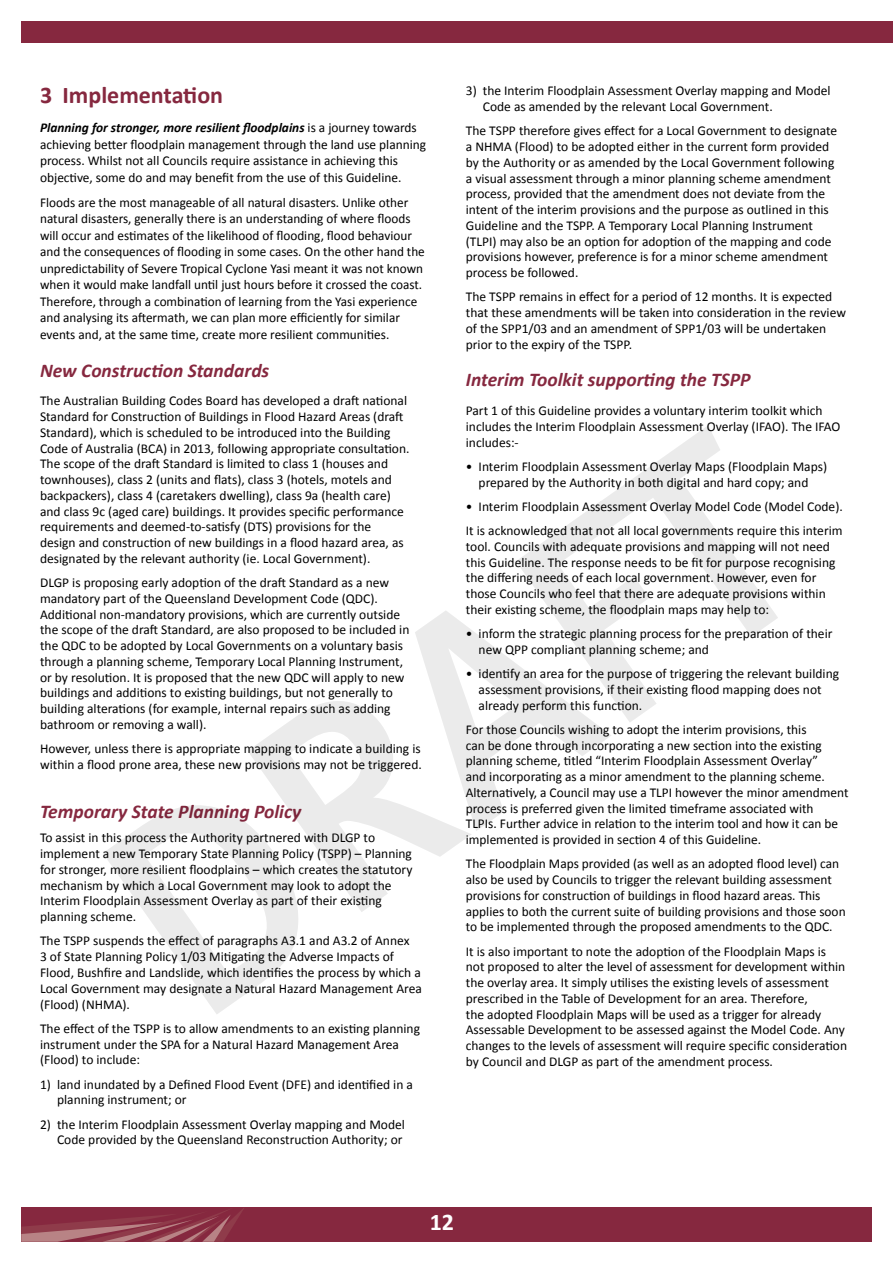
<style>
.page{position:relative;width:893px;height:1263px;background:#fff}
.page>*{position:absolute;margin:0;border:0;box-sizing:border-box;transform-origin:0 0}
.t1{font:700 24px "Calibri";color:#86283f}
.t2{font:700 24px "Calibri";color:#fff}
.t3{font:italic 700 19.5px "Calibri";color:#86283f}
.t4{font:13.5px/15.8px "Calibri";color:#000}
.s1{font-weight:700;font-style:italic}
</style>
<div class="page">
<div style="left:21px;top:21px;width:872px;height:22px;background:#86283f"></div>
<div style="left:21px;top:1208px;width:851px;height:34px;background:#86283f"></div>
<svg style="left:21px;top:1208px;width:223px;height:34px"></svg>
<svg style="left:103px;top:426px;width:675px;height:588px"></svg>
<h1 class="t1" style="left:40px;top:80px;width:185px">3 Implementation</h1>
<p class="t4" style="left:40px;top:119px;width:388px;line-height:16.5px"><span class="s1">Planning for stronger, more resilient floodplains</span> is a journey towards achieving better floodplain management through the land use planning process. Whilst not all Councils require assistance in achieving this objective, some do and may benefit from the use of this Guideline.</p>
<p class="t4" style="left:40px;top:193px;width:386px;line-height:16.5px">Floods are the most manageable of all natural disasters. Unlike other natural disasters, generally there is an understanding of where floods will occur and estimates of the likelihood of flooding, flood behaviour and the consequences of flooding in some cases. On the other hand the unpredictability of Severe Tropical Cyclone Yasi meant it was not known when it would make landfall until just hours before it crossed the coast.<br>Therefore, through a combination of learning from the Yasi experience and analysing its aftermath, we can plan more efficiently for similar events and, at the same time, create more resilient communities.</p>
<h2 class="t3" style="left:40px;top:358px;width:231px">New Construction Standards</h2>
<p class="t4" style="left:40px;top:392px;width:371px">The Australian Building Codes Board has developed a draft national Standard for Construction of Buildings in Flood Hazard Areas (draft Standard), which is scheduled to be introduced into the Building Code of Australia (BCA) in 2013, following appropriate consultation.<br>The scope of the draft Standard is limited to class 1 (houses and townhouses), class 2 (units and flats), class 3 (hotels, motels and backpackers), class 4 (caretakers dwelling), class 9a (health care) and class 9c (aged care) buildings. It provides specific performance requirements and deemed-to-satisfy (DTS) provisions for the design and construction of new buildings in a flood hazard area, as designated by the relevant authority (ie. Local Government).</p>
<p class="t4" style="left:40px;top:574px;width:371px">DLGP is proposing early adoption of the draft Standard as a new mandatory part of the Queensland Development Code (QDC).<br>Additional non-mandatory provisions, which are currently outside the scope of the draft Standard, are also proposed to be included in the QDC to be adopted by Local Governments on a voluntary basis through a planning scheme, Temporary Local Planning Instrument, or by resolution. It is proposed that the new QDC will apply to new buildings and additions to existing buildings, but not generally to building alterations (for example, internal repairs such as adding bathroom or removing a wall).</p>
<p class="t4" style="left:40px;top:740px;width:383px">However, unless there is appropriate mapping to indicate a building is within a flood prone area, these new provisions may not be triggered.</p>
<h2 class="t3" style="left:40px;top:800px;width:263px">Temporary State Planning Policy</h2>
<p class="t4" style="left:40px;top:829px;width:374px">To assist in this process the Authority partnered with DLGP to implement a new Temporary State Planning Policy (TSPP) – Planning for stronger, more resilient floodplains – which creates the statutory mechanism by which a Local Government may look to adopt the Interim Floodplain Assessment Overlay as part of their existing planning scheme.</p>
<p class="t4" style="left:40px;top:932px;width:383px">The TSPP suspends the effect of paragraphs A3.1 and A3.2 of Annex<br>3 of State Planning Policy 1/03 Mitigating the Adverse Impacts of Flood, Bushfire and Landslide, which identifies the process by which a Local Government may designate a Natural Hazard Management Area (Flood) (NHMA).</p>
<p class="t4" style="left:40px;top:1020px;width:381px">The effect of the TSPP is to allow amendments to an existing planning instrument under the SPA for a Natural Hazard Management Area (Flood) to include:</p>
<p class="t4" style="left:57px;top:1075px;width:357px;text-indent:-17px">1) land inundated by a Defined Flood Event (DFE) and identified in a planning instrument; or</p>
<p class="t4" style="left:40px;top:1115px;width:366px;text-align:right">2) the Interim Floodplain Assessment Overlay mapping and Model<br>Code provided by the Queensland Reconstruction Authority; or</p>
<p class="t4" style="left:483px;top:82px;width:349px;text-indent:-17px">3) the Interim Floodplain Assessment Overlay mapping and Model<br>Code as amended by the relevant Local Government.</p>
<p class="t4" style="left:466px;top:122px;width:373px">The TSPP therefore gives effect for a Local Government to designate a NHMA (Flood) to be adopted either in the current form provided by the Authority or as amended by the Local Government following a visual assessment through a minor planning scheme amendment process, provided that the amendment does not deviate from the intent of the interim provisions and the purpose as outlined in this Guideline and the TSPP. A Temporary Local Planning Instrument (TLPI) may also be an option for adoption of the mapping and code provisions however, preference is for a minor scheme amendment process be followed.</p>
<p class="t4" style="left:466px;top:288px;width:382px">The TSPP remains in effect for a period of 12 months. It is expected that these amendments will be taken into consideration in the review of the SPP1/03 and an amendment of SPP1/03 will be undertaken prior to the expiry of the TSPP.</p>
<h2 class="t3" style="left:466px;top:368px;width:286px">Interim Toolkit supporting the TSPP</h2>
<p class="t4" style="left:466px;top:402px;width:376px">Part 1 of this Guideline provides a voluntary interim toolkit which includes the Interim Floodplain Assessment Overlay (IFAO). The IFAO includes:-</p>
<p class="t4" style="left:466px;top:458px;width:363px;text-align:center">• Interim Floodplain Assessment Overlay Maps (Floodplain Maps) prepared by the Authority in both digital and hard copy; and</p>
<p class="t4" style="left:466px;top:493px;width:378px;line-height:24.3px">• Interim Floodplain Assessment Overlay Model Code (Model Code).<br>It is acknowledged that not all local governments require this interim</p>
<p class="t4" style="left:466px;top:538px;width:371px">tool. Councils with adequate provisions and mapping will not need this Guideline. The response needs to be fit for purpose recognising the differing needs of each local government. However, even for those Councils who feel that there are adequate provisions within their existing scheme, the floodplain maps may help to:</p>
<p class="t4" style="left:479px;top:625px;width:355px;text-indent:-13px">• inform the strategic planning process for the preparation of their new QPP compliant planning scheme; and</p>
<p class="t4" style="left:479px;top:665px;width:362px;text-indent:-13px">• identify an area for the purpose of triggering the relevant building assessment provisions, if their existing flood mapping does not already perform this function.</p>
<p class="t4" style="left:466px;top:721px;width:384px">For those Councils wishing to adopt the interim provisions, this<br>can be done through incorporating a new section into the existing planning scheme, titled “Interim Floodplain Assessment Overlay”<br>and incorporating as a minor amendment to the planning scheme.<br>Alternatively, a Council may use a TLPI however the minor amendment process is preferred given the limited timeframe associated with<br>TLPIs. Further advice in relation to the interim tool and how it can be implemented is provided in section 4 of this Guideline.</p>
<p class="t4" style="left:466px;top:855px;width:381px">The Floodplain Maps provided (as well as an adopted flood level) can also be used by Councils to trigger the relevant building assessment provisions for construction of buildings in flood hazard areas. This applies to both the current suite of building provisions and those soon to be implemented through the proposed amendments to the QDC.</p>
<p class="t4" style="left:466px;top:942px;width:383px">It is also important to note the adoption of the Floodplain Maps is not proposed to alter the level of assessment for development within the overlay area. It simply utilises the existing levels of assessment prescribed in the Table of Development for an area. Therefore,<br>the adopted Floodplain Maps will be used as a trigger for already Assessable Development to be assessed against the Model Code. Any changes to the levels of assessment will require specific consideration by Council and DLGP as part of the amendment process.</p>
<h1 class="t2" style="left:430px;top:1207px;width:26px">12</h1>
</div>
